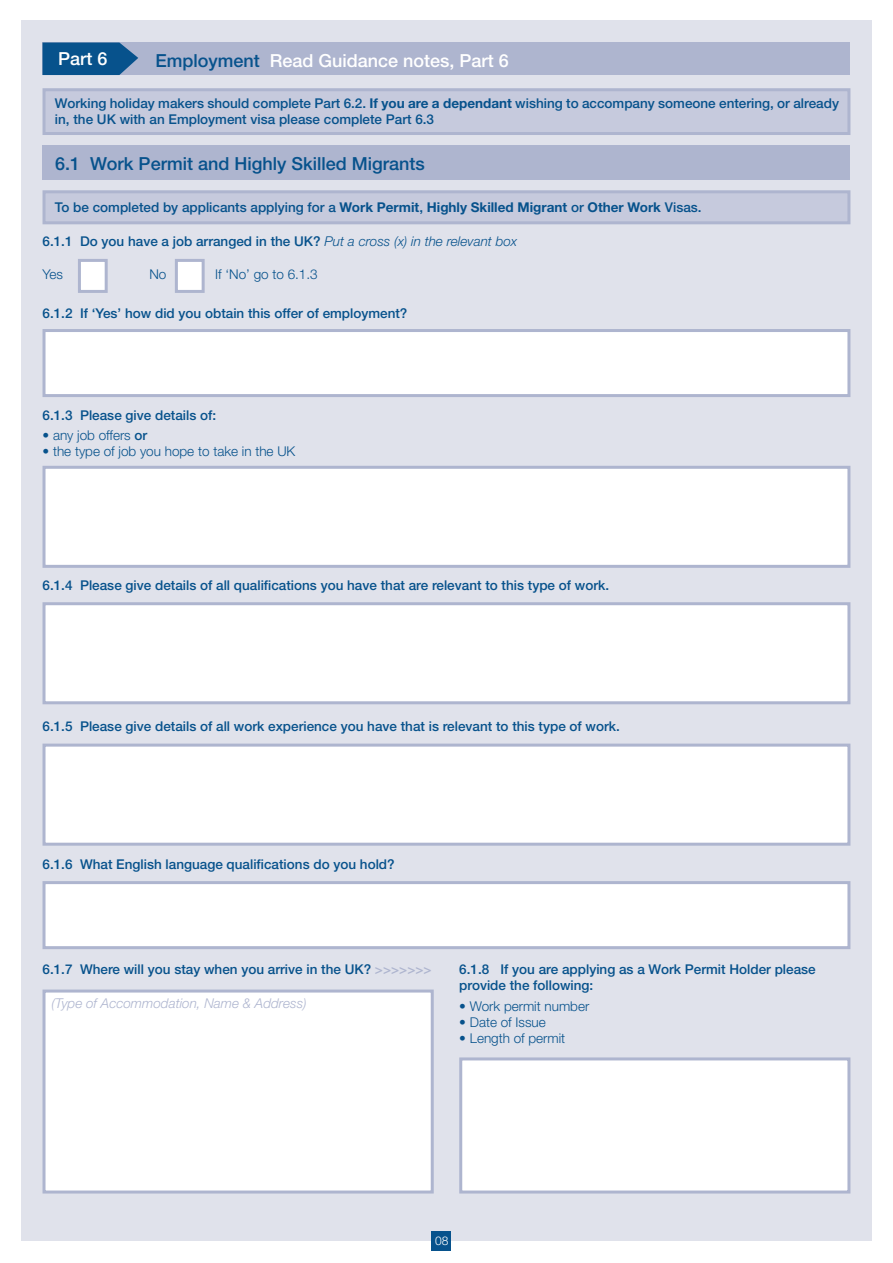
<style>
.page{position:relative;width:893px;height:1263px;background:#fff}
.page>*{position:absolute;margin:0;border:0;box-sizing:border-box;transform-origin:0 0}
.t1{font:500 18px "Helvetica Neue";color:#fff}
.t2{font:500 18px "Helvetica Neue";color:#07528c}
.t3{font:500 13.5px/16.2px "Helvetica Neue";color:#07528c}
.t4{font:300 13.5px "Helvetica Neue";color:#07528c}
.t5{font:italic 300 13.5px "Helvetica Neue";color:#aeb5cf}
.t6{font:300 12px "Helvetica Neue";color:#fff}
.s1{color:#07528c}
.s2{font-weight:700}
.s3{font-weight:300;font-style:italic}
.s4{font-weight:500}
.s5{color:#aeb5cf}
</style>
<div class="page">
<div style="left:21px;top:21px;width:851px;height:1220px;background:#e0e2eb"></div>
<div style="left:43px;top:43px;width:807px;height:32px;background:#aeb5cf"></div>
<svg style="left:43px;top:43px;width:95px;height:32px;background:#165b92"></svg>
<div style="left:44px;top:90px;width:805px;height:44px;background:#c6cadd"></div>
<div style="left:43px;top:88px;width:807px;height:47px;border:3px solid #aeb5cf"></div>
<div style="left:43px;top:145px;width:807px;height:34px;background:#aeb5cf"></div>
<div style="left:79px;top:260px;width:27px;height:31px;background:#fff"></div>
<div style="left:78px;top:259px;width:30px;height:34px;border:3px solid #aeb5cf"></div>
<div style="left:176px;top:260px;width:27px;height:31px;background:#fff"></div>
<div style="left:175px;top:259px;width:30px;height:34px;border:3px solid #aeb5cf"></div>
<div style="left:44px;top:330px;width:805px;height:66px;background:#fff"></div>
<div style="left:43px;top:329px;width:807px;height:68px;border:3px solid #aeb5cf"></div>
<div style="left:44px;top:467px;width:805px;height:99px;background:#fff"></div>
<div style="left:43px;top:466px;width:807px;height:102px;border:3px solid #aeb5cf"></div>
<div style="left:44px;top:604px;width:805px;height:99px;background:#fff"></div>
<div style="left:43px;top:602px;width:807px;height:102px;border:3px solid #aeb5cf"></div>
<div style="left:44px;top:745px;width:805px;height:99px;background:#fff"></div>
<div style="left:43px;top:744px;width:807px;height:102px;border:3px solid #aeb5cf"></div>
<div style="left:44px;top:883px;width:805px;height:65px;background:#fff"></div>
<div style="left:43px;top:881px;width:807px;height:68px;border:3px solid #aeb5cf"></div>
<div style="left:44px;top:991px;width:388px;height:201px;background:#fff"></div>
<div style="left:43px;top:989px;width:391px;height:204px;border:3px solid #aeb5cf"></div>
<div style="left:461px;top:1059px;width:388px;height:133px;background:#fff"></div>
<div style="left:459px;top:1057px;width:391px;height:136px;border:3px solid #aeb5cf"></div>
<div style="left:44px;top:192px;width:805px;height:31px;background:#c6cadd"></div>
<div style="left:43px;top:190px;width:807px;height:34px;border:3px solid #aeb5cf"></div>
<div style="left:432px;top:1231px;width:19px;height:20px;background:#07528c"></div>
<h1 class="t1" style="left:58px;top:48px;width:51px">Part 6</h1>
<h1 class="t1" style="left:156px;top:50px;width:355px"><span class="s1">Employment</span> Read Guidance notes, Part 6</h1>
<p class="t3" style="left:55px;top:95px;width:785px">Working holiday makers should complete Part 6.2. <span class="s2">If you are a dependant</span> wishing to accompany someone entering, or already in, the UK with an Employment visa please complete Part 6.3</p>
<h1 class="t2" style="left:55px;top:153px;width:371px">6.1 Work Permit and Highly Skilled Migrants</h1>
<p class="t3" style="left:55px;top:199px;width:648px">To be completed by applicants applying for a <span class="s2">Work Permit</span>, <span class="s2">Highly Skilled Migrant</span> or <span class="s2">Other Work</span> Visas.</p>
<p class="t3" style="left:43px;top:233px;width:476px">6.1.1 Do you have a job arranged in the UK? <span class="s3">Put a cross (x) in the relevant box</span></p>
<p class="t4" style="left:43px;top:266px;width:22px">Yes</p>
<p class="t4" style="left:149px;top:266px;width:19px">No</p>
<p class="t4" style="left:215px;top:266px;width:104px">If ‘No’ go to 6.1.3</p>
<p class="t3" style="left:43px;top:305px;width:366px">6.1.2 If ‘Yes’ how did you obtain this offer of employment?</p>
<p class="t3" style="left:43px;top:407px;width:175px">6.1.3 Please give details of:</p>
<p class="t4" style="left:43px;top:427px;width:106px">• any job offers <span class="s4">or</span></p>
<p class="t4" style="left:43px;top:443px;width:254px">• the type of job you hope to take in the UK</p>
<p class="t3" style="left:43px;top:577px;width:568px">6.1.4 Please give details of all qualifications you have that are relevant to this type of work.</p>
<p class="t3" style="left:43px;top:718px;width:579px">6.1.5 Please give details of all work experience you have that is relevant to this type of work.</p>
<p class="t3" style="left:43px;top:856px;width:354px">6.1.6 What English language qualifications do you hold?</p>
<p class="t3" style="left:43px;top:961px;width:391px">6.1.7 Where will you stay when you arrive in the UK? <span class="s5">&gt;&gt;&gt;&gt;&gt;&gt;&gt;</span></p>
<p class="t5" style="left:52px;top:995px;width:257px">(Type of Accommodation, Name &amp; Address)</p>
<p class="t3" style="left:459px;top:961px;width:358px">6.1.8 If you are applying as a Work Permit Holder please provide the following:</p>
<p class="t4" style="left:459px;top:998px;width:132px">• Work permit number</p>
<p class="t4" style="left:459px;top:1014px;width:88px">• Date of Issue</p>
<p class="t4" style="left:459px;top:1030px;width:108px">• Length of permit</p>
<p class="t6" style="left:435px;top:1233px;width:15px">08</p>
</div>
